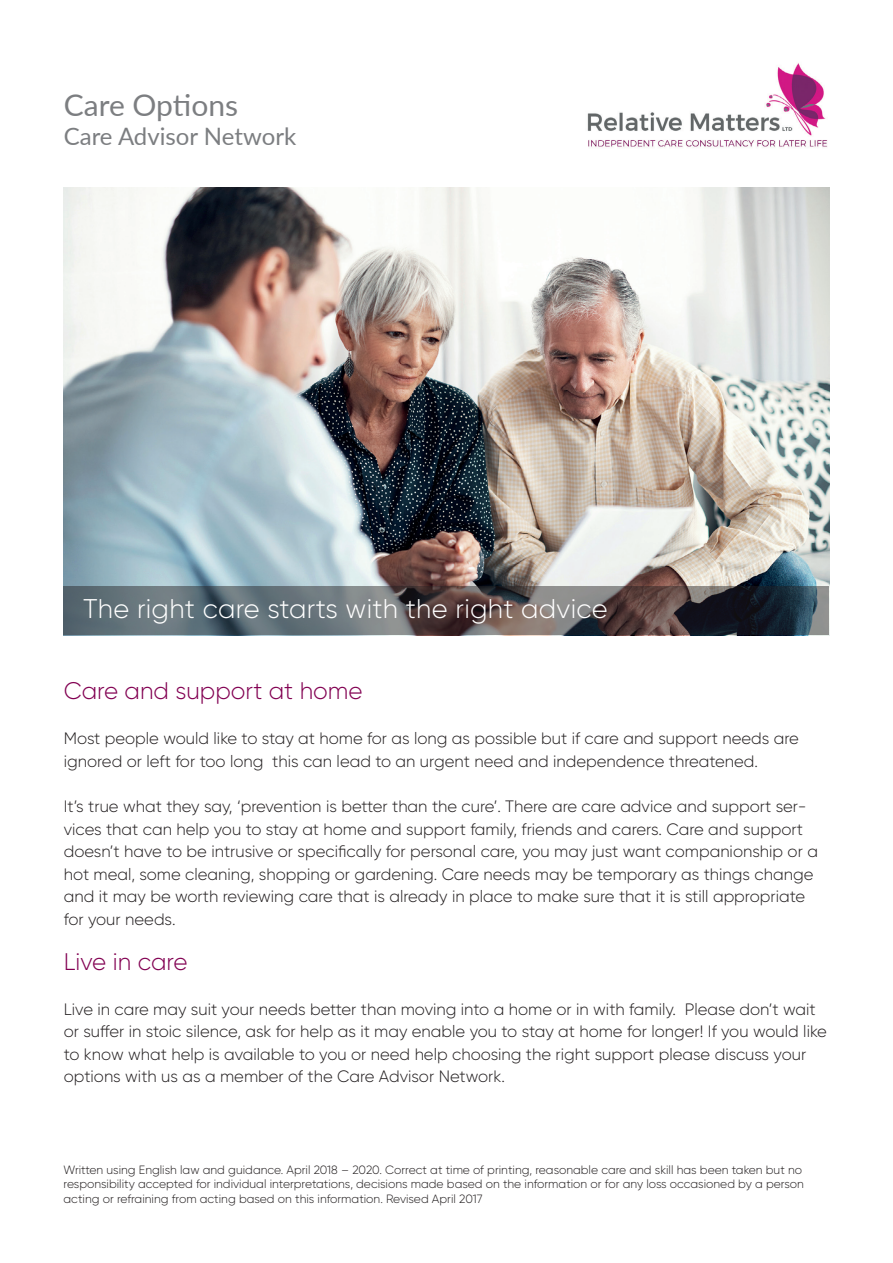
<style>
.page{position:relative;width:893px;height:1263px;background:#fff}
.page>*{position:absolute;margin:0;border:0;box-sizing:border-box;transform-origin:0 0}
.t1{font:30px "Lato";color:#7c7e81}
.t2{font:300 27px "Gilroy";letter-spacing:.01em;color:#fff}
.t3{font:300 24px "Gilroy";color:#820052}
.t4{font:24px "Lato";color:#7c7e81}
.t5{font:300 16.5px/22.5px "Gilroy";color:#231f20}
.t6{font:300 12px/14.4px "Gilroy";color:#231f20}
</style>
<div class="page">
<img style="left:64px;top:187px;width:765px;height:449px">
<svg style="left:64px;top:587px;width:765px;height:48px"></svg>
<img style="left:587px;top:63px;width:241px;height:84px">
<h1 class="t1" style="left:64px;top:84px;width:176px">Care Options</h1>
<h3 class="t4" style="left:64px;top:119px;width:234px">Care Advisor Network</h3>
<h2 class="t2" style="left:83px;top:592px;width:526px">The right care starts with the right advice</h2>
<h3 class="t3" style="left:64px;top:676px;width:300px">Care and support at home</h3>
<p class="t5" style="left:64px;top:727px;width:737px">Most people would like to stay at home for as long as possible but if care and support needs are ignored or left for too long this can lead to an urgent need and independence threatened.</p>
<p class="t5" style="left:64px;top:795px;width:756px">It’s true what they say, ‘prevention is better than the cure’. There are care advice and support ser&shy;vices that can help you to stay at home and support family, friends and carers. Care and support doesn’t have to be intrusive or specifically for personal care, you may just want companionship or a hot meal, some cleaning, shopping or gardening. Care needs may be temporary as things change and it may be worth reviewing care that is already in place to make sure that it is still appropriate for your needs.</p>
<h3 class="t3" style="left:64px;top:946px;width:125px">Live in care</h3>
<p class="t5" style="left:64px;top:997px;width:765px">Live in care may suit your needs better than moving into a home or in with family. Please don’t wait or suffer in stoic silence, ask for help as it may enable you to stay at home for longer! If you would like to know what help is available to you or need help choosing the right support please discuss your options with us as a member of the Care Advisor Network.</p>
<p class="t6" style="left:64px;top:1162px;width:742px">Written using English law and guidance. April 2018 – 2020. Correct at time of printing, reasonable care and skill has been taken but no responsibility accepted for individual interpretations, decisions made based on the information or for any loss occasioned by a person acting or refraining from acting based on this information. Revised April 2017</p>
</div>
